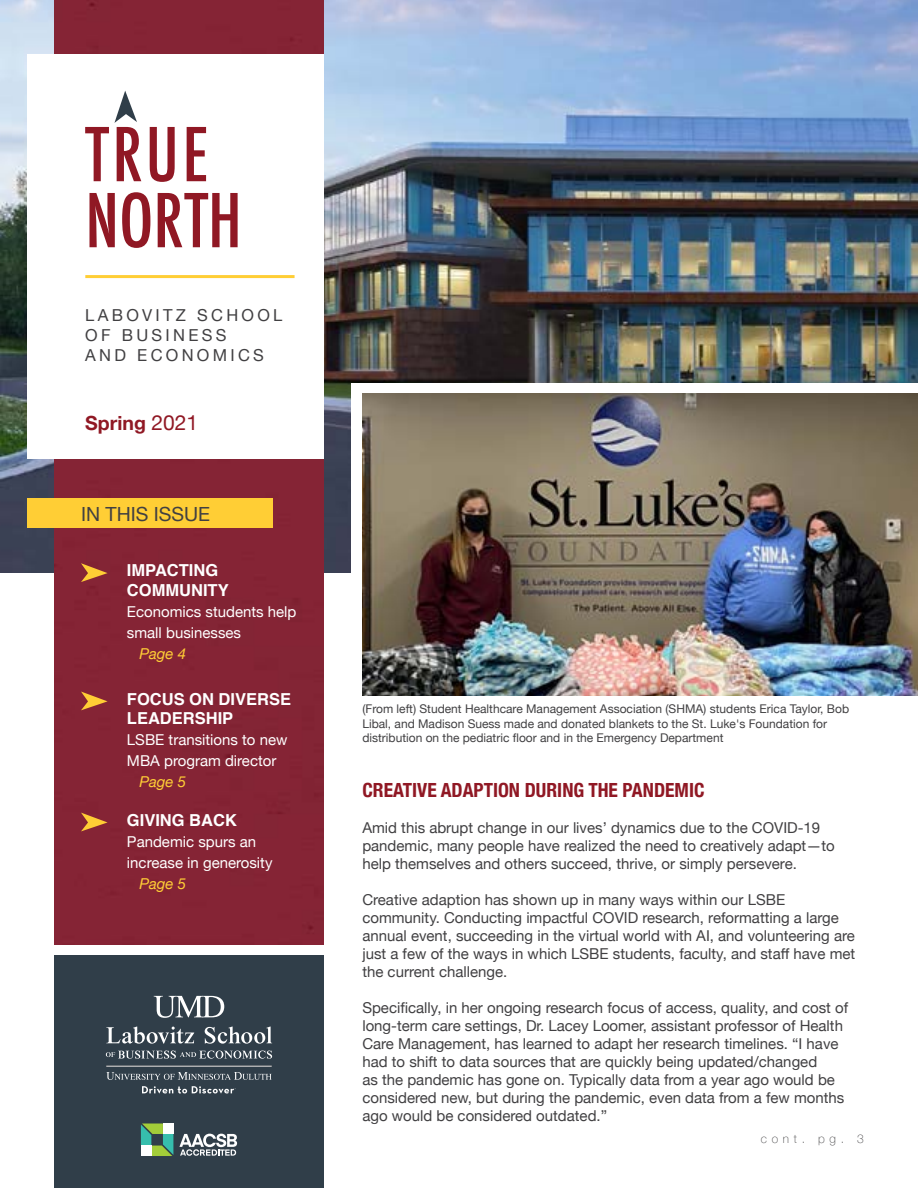
<style>
.page{position:relative;width:918px;height:1188px;background:#fff}
.page>*{position:absolute;margin:0;border:0;box-sizing:border-box;transform-origin:0 0}
.t1{font:500 condensed 72px/66px "Futura";letter-spacing:.01em;color:#901824}
.t2{font:700 condensed 19.5px "Helvetica Neue";color:#901824}
.t3{font:19.5px "Helvetica Neue 2";color:#414042}
.t4{font:700 19.5px "Helvetica Neue";color:#901824}
.t5{font:700 16.5px/19.8px "Helvetica";color:#fff}
.t6{font:16.5px/19.8px "Helvetica Neue 2";letter-spacing:.2em;color:#414042}
.t7{font:15px/18px "Helvetica Neue 2";color:#414042}
.t8{font:15px "Helvetica Neue";color:#414042}
.t9{font:15px/21px "Helvetica Neue 2";color:#fff}
.t10{font:italic 15px "Helvetica Neue";color:#ffce35}
.t11{font:12px/14.4px "Helvetica Neue";color:#414042}
.t12{font:12px "Helvetica Neue 2";color:#414042}
.t13{font:100 12px "Helvetica Neue";letter-spacing:.4em;color:#414042}
.s1{font-family:"Helvetica Neue 2";font-weight:400;font-size:21px}
</style>
<div class="page">
<img style="left:0;top:0;width:918px;height:572px">
<div style="left:351px;top:383px;width:567px;height:190px;background:#fff"></div>
<img style="left:362px;top:394px;width:556px;height:302px">
<div style="left:54px;top:956px;width:270px;height:232px;background:#303e49"></div>
<div style="left:54px;top:0;width:270px;height:945px;background:#852435"></div>
<div style="left:27px;top:54px;width:297px;height:405px;background:#fff"></div>
<svg style="left:114px;top:91px;width:23px;height:32px"></svg>
<hr style="left:85px;top:275px;width:210px;height:3px;background:#ffce35">
<svg style="left:141px;top:1124px;width:32px;height:32px"></svg>
<div style="left:141px;top:1146px;width:10px;height:10px;background:#fff"></div>
<svg style="left:179px;top:1134px;width:58px;height:22px"></svg>
<svg style="left:81px;top:563px;width:27px;height:19px"></svg>
<svg style="left:81px;top:692px;width:27px;height:18px"></svg>
<svg style="left:81px;top:813px;width:27px;height:18px"></svg>
<div style="left:27px;top:498px;width:245px;height:30px;background:#ffce35"></div>
<svg style="left:106px;top:1072px;width:166px;height:8px"></svg>
<svg style="left:142px;top:1086px;width:94px;height:8px"></svg>
<svg style="left:106px;top:1027px;width:88px;height:17px"></svg>
<svg style="left:205px;top:1027px;width:67px;height:17px"></svg>
<svg style="left:106px;top:1051px;width:166px;height:8px"></svg>
<svg style="left:154px;top:996px;width:70px;height:22px"></svg>
<hr style="left:106px;top:1066px;width:166px;height:1px;background:#fff">
<h1 class="t1" style="left:85px;top:122px;width:158px">TRUE<br>NORTH</h1>
<p class="t6" style="left:85px;top:306px;width:199px">LABOVITZ SCHOOL<br>OF BUSINESS<br>AND ECONOMICS</p>
<h2 class="t4" style="left:85px;top:408px;width:114px">Spring <span class="s1">2021</span></h2>
<h2 class="t3" style="left:81px;top:500px;width:131px">IN THIS ISSUE</h2>
<p class="t5" style="left:127px;top:561px;width:103px">IMPACTING<br>COMMUNITY</p>
<p class="t9" style="left:127px;top:602px;width:171px">Economics students help small businesses</p>
<p class="t10" style="left:139px;top:643px;width:48px">Page 4</p>
<p class="t5" style="left:127px;top:689px;width:166px">FOCUS ON DIVERSE<br>LEADERSHIP</p>
<p class="t9" style="left:127px;top:730px;width:162px">LSBE transitions to new<br>MBA program director</p>
<p class="t10" style="left:139px;top:771px;width:48px">Page 5</p>
<p class="t5" style="left:127px;top:810px;width:112px">GIVING BACK</p>
<p class="t9" style="left:127px;top:832px;width:147px">Pandemic spurs an increase in generosity</p>
<p class="t10" style="left:139px;top:873px;width:48px">Page 5</p>
<p class="t12" style="left:362px;top:700px;width:488px">(From left) Student Healthcare Management Association (SHMA) students Erica Taylor, Bob</p>
<p class="t11" style="left:362px;top:717px;width:466px">Libal, and Madison Suess made and donated blankets to the St. Luke's Foundation for distribution on the pediatric floor and in the Emergency Department</p>
<h2 class="t2" style="left:362px;top:774px;width:344px">CREATIVE ADAPTION DURING THE PANDEMIC</h2>
<p class="t7" style="left:362px;top:819px;width:474px">Amid this abrupt change in our lives’ dynamics due to the COVID-19 pandemic, many people have realized the need to creatively adapt—to help themselves and others succeed, thrive, or simply persevere.</p>
<p class="t7" style="left:362px;top:891px;width:494px">Creative adaption has shown up in many ways within our LSBE community. Conducting impactful COVID research, reformatting a large annual event, succeeding in the virtual world with AI, and volunteering are</p>
<p class="t8" style="left:362px;top:942px;width:494px">just a few of the ways in which LSBE students, faculty, and staff have met</p>
<p class="t7" style="left:362px;top:963px;width:147px">the current challenge.</p>
<p class="t8" style="left:362px;top:996px;width:487px">Specifically, in her ongoing research focus of access, quality, and cost of</p>
<p class="t7" style="left:362px;top:1017px;width:482px">long-term care settings, Dr. Lacey Loomer, assistant professor of Health<br>Care Management, has learned to adapt her research timelines. “I have</p>
<p class="t8" style="left:362px;top:1050px;width:456px">had to shift to data sources that are quickly being updated/changed</p>
<p class="t7" style="left:362px;top:1071px;width:484px">as the pandemic has gone on. Typically data from a year ago would be considered new, but during the pandemic, even data from a few months ago would be considered outdated.”</p>
<p class="t13" style="left:761px;top:1129px;width:105px">cont. pg. 3</p>
</div>
